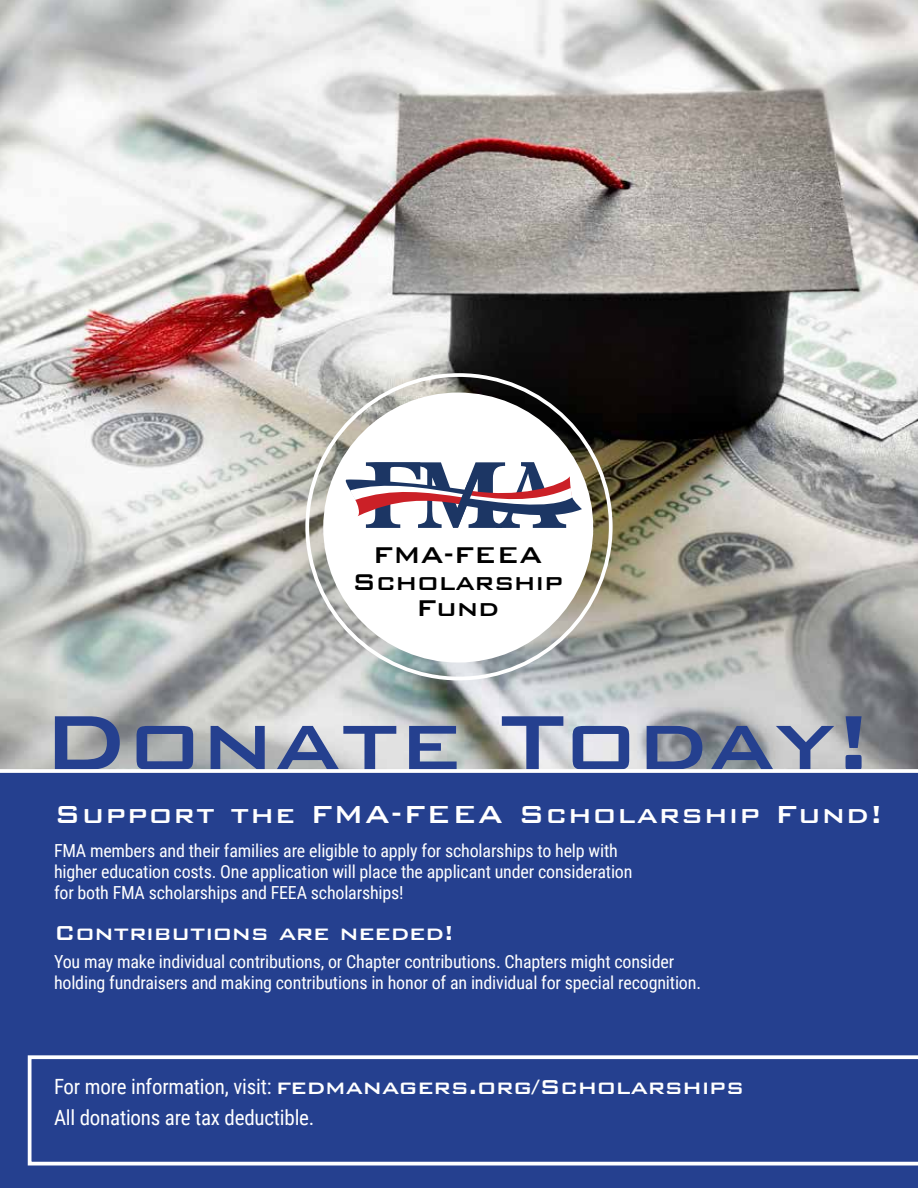
<style>
.page{position:relative;width:918px;height:1188px;background:#fff}
.page>*{position:absolute;margin:0;border:0;box-sizing:border-box;transform-origin:0 0}
.t1{font:500 103.5px "Bank Gothic";letter-spacing:-.01em;color:#25408f}
.t2{font:500 33px "Bank Gothic";letter-spacing:.03em;color:#fff}
.t3{font:500 30.45px/26.5px "Bank Gothic";letter-spacing:-.01em;color:#000;text-align:center}
.t4{font:500 27px "Bank Gothic";letter-spacing:-.01em;color:#fff}
.t5{font:21px "Roboto Condensed";letter-spacing:-.01em;color:#fff}
.t6{font:18px/21px "Roboto Condensed";letter-spacing:-.01em;color:#fff}
.s1{font-family:"Roboto Condensed";font-weight:400;font-size:21px}
</style>
<div class="page">
<img style="left:0;top:0;width:918px;height:769px">
<div style="left:0;top:772px;width:918px;height:416px;background:#25408f"></div>
<svg style="left:28px;top:1055px;width:890px;height:111px"></svg>
<div style="left:323px;top:393px;width:270px;height:270px;background:#fff;border-radius:50%"></div>
<svg style="left:346px;top:462px;width:236px;height:66px"></svg>
<svg style="left:0;top:769px;width:918px;height:4px"></svg>
<h3 class="t3" style="left:352px;top:541px;width:213px">FMA-FEEA<br>Scholarship<br>Fund</h3>
<h1 class="t1" style="left:41px;top:683px;width:834px">Donate Today!</h1>
<h2 class="t2" style="left:54px;top:795px;width:830px">Support the FMA-FEEA Scholarship Fund!</h2>
<p class="t6" style="left:54px;top:839px;width:580px">FMA members and their families are eligible to apply for scholarships to help with higher education costs. One application will place the applicant under consideration for both FMA scholarships and FEEA scholarships!</p>
<h3 class="t4" style="left:54px;top:918px;width:402px">Contributions are needed!</h3>
<p class="t6" style="left:54px;top:950px;width:649px">You may make individual contributions, or Chapter contributions. Chapters might consider holding fundraisers and making contributions in honor of an individual for special recognition.</p>
<h3 class="t4" style="left:54px;top:1072px;width:691px"><span class="s1">For more information, visit:</span> fedmanagers.org/Scholarships</h3>
<p class="t5" style="left:54px;top:1103px;width:262px">All donations are tax deductible.</p>
</div>
